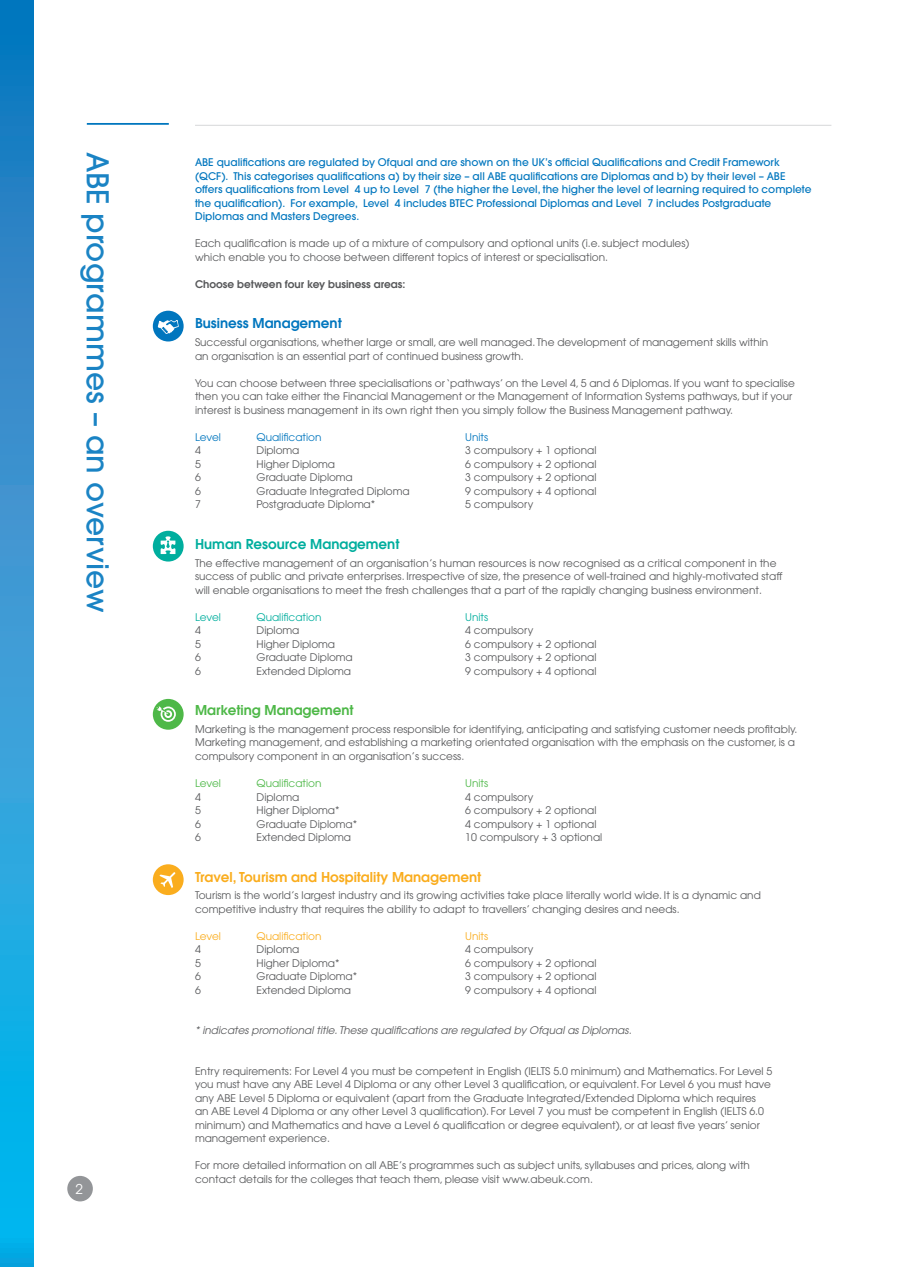
<style>
.page{position:relative;width:897px;height:1267px;background:#fff}
.page>*{position:absolute;margin:0;border:0;box-sizing:border-box;transform-origin:0 0}
.t1{font:500 29.85px "Avant Garde";color:#0076be}
.t2{font:600 13.5px "Avant Garde";color:#faad1e}
.t3{font:600 13.5px "Avant Garde";color:#00ae9e}
.t4{font:600 13.5px "Avant Garde";color:#4eb848}
.t5{font:600 13.5px "Avant Garde";color:#0076be}
.t6{font:13.5px "Avant Garde";color:#fff}
.t7{font:10.5px/13.5px "Avant Garde";color:#57585a}
.t8{font:500 10.5px/13.5px "Avant Garde";color:#0076be}
.t9{font:italic 10.5px "Avant Garde";color:#57585a}
.t10{font:600 10.5px "Avant Garde";color:#57585a}
.t11{font:10.5px "Avant Garde";color:#0076be}
.t12{font:10.5px "Avant Garde";color:#00ae9e}
.t13{font:10.5px "Avant Garde";color:#4eb848}
.t14{font:10.5px "Avant Garde";color:#faad1e}
</style>
<div class="page">
<svg style="left:0;top:0;width:33px;height:1266px"></svg>
<div style="left:153px;top:699px;width:31px;height:30px;background:#4eb848;border-radius:50%"></div>
<svg style="left:156px;top:706px;width:20px;height:15px"></svg>
<div style="left:153px;top:864px;width:31px;height:31px;background:#faad1e;border-radius:50%"></div>
<svg style="left:159px;top:872px;width:17px;height:16px"></svg>
<div style="left:153px;top:530px;width:31px;height:31px;background:#00ae9e;border-radius:50%"></div>
<svg style="left:161px;top:536px;width:14px;height:18px"></svg>
<div style="left:153px;top:311px;width:31px;height:30px;background:#0076be;border-radius:50%"></div>
<svg style="left:157px;top:320px;width:22px;height:14px"></svg>
<hr style="left:87px;top:123px;width:82px;height:2px;background:#0076be">
<hr style="left:195px;top:125px;width:636px;height:1px;background:#d1d2d4">
<div style="left:67px;top:1175px;width:26px;height:26px;background:#939598;border-radius:50%"></div>
<h1 class="t1" style="left:116px;top:151px;width:462px;rotate:90deg">ABE programmes – an overview</h1>
<p class="t6" style="left:76px;top:1180px;width:9px">2</p>
<p class="t8" style="left:195px;top:156px;width:618px">ABE qualifications are regulated by Ofqual and are shown on the UK’s official Qualifications and Credit Framework (QCF). This categorises qualifications a) by their size – all ABE qualifications are Diplomas and b) by their level – ABE offers qualifications from Level 4 up to Level 7 (the higher the Level, the higher the level of learning required to complete the qualification). For example, Level 4 includes BTEC Professional Diplomas and Level 7 includes Postgraduate Diplomas and Masters Degrees.</p>
<p class="t7" style="left:195px;top:237px;width:495px">Each qualification is made up of a mixture of compulsory and optional units (i.e. subject modules) which enable you to choose between different topics of interest or specialisation.</p>
<p class="t10" style="left:195px;top:277px;width:212px">Choose between four key business areas:</p>
<p class="t5" style="left:195px;top:315px;width:148px">Business Management</p>
<p class="t7" style="left:195px;top:335px;width:574px">Successful organisations, whether large or small, are well managed. The development of management skills within an organisation is an essential part of continued business growth.</p>
<p class="t7" style="left:195px;top:376px;width:601px">You can choose between three specialisations or ‘pathways’ on the Level 4, 5 and 6 Diplomas. If you want to specialise then you can take either the Financial Management or the Management of Information Systems pathways, but if your interest is business management in its own right then you simply follow the Business Management pathway.</p>
<p class="t11" style="left:195px;top:431px;width:27px">Level</p>
<p class="t11" style="left:256px;top:431px;width:66px">Qualification</p>
<p class="t11" style="left:465px;top:431px;width:25px">Units</p>
<p class="t7" style="left:195px;top:443px;width:7px">4</p>
<p class="t7" style="left:256px;top:443px;width:44px">Diploma</p>
<p class="t7" style="left:465px;top:443px;width:133px">3 compulsory + 1 optional</p>
<p class="t7" style="left:195px;top:457px;width:7px">5</p>
<p class="t7" style="left:256px;top:457px;width:80px">Higher Diploma</p>
<p class="t7" style="left:465px;top:457px;width:133px">6 compulsory + 2 optional</p>
<p class="t7" style="left:195px;top:470px;width:7px">6</p>
<p class="t7" style="left:256px;top:470px;width:98px">Graduate Diploma</p>
<p class="t7" style="left:465px;top:470px;width:133px">3 compulsory + 2 optional</p>
<p class="t7" style="left:195px;top:484px;width:7px">6</p>
<p class="t7" style="left:256px;top:484px;width:155px">Graduate Integrated Diploma</p>
<p class="t7" style="left:465px;top:484px;width:133px">9 compulsory + 4 optional</p>
<p class="t7" style="left:195px;top:497px;width:7px">7</p>
<p class="t7" style="left:256px;top:497px;width:120px">Postgraduate Diploma*</p>
<p class="t7" style="left:465px;top:497px;width:70px">5 compulsory</p>
<p class="t3" style="left:195px;top:535px;width:206px">Human Resource Management</p>
<p class="t7" style="left:195px;top:556px;width:588px">The effective management of an organisation’s human resources is now recognised as a critical component in the success of public and private enterprises. Irrespective of size, the presence of well-trained and highly-motivated staff will enable organisations to meet the fresh challenges that a part of the rapidly changing business environment.</p>
<p class="t12" style="left:195px;top:610px;width:27px">Level</p>
<p class="t12" style="left:256px;top:610px;width:66px">Qualification</p>
<p class="t12" style="left:465px;top:610px;width:25px">Units</p>
<p class="t7" style="left:195px;top:623px;width:7px">4</p>
<p class="t7" style="left:256px;top:623px;width:44px">Diploma</p>
<p class="t7" style="left:465px;top:623px;width:70px">4 compulsory</p>
<p class="t7" style="left:195px;top:637px;width:7px">5</p>
<p class="t7" style="left:256px;top:637px;width:80px">Higher Diploma</p>
<p class="t7" style="left:465px;top:637px;width:133px">6 compulsory + 2 optional</p>
<p class="t7" style="left:195px;top:650px;width:7px">6</p>
<p class="t7" style="left:256px;top:650px;width:98px">Graduate Diploma</p>
<p class="t7" style="left:465px;top:650px;width:133px">3 compulsory + 2 optional</p>
<p class="t7" style="left:195px;top:664px;width:7px">6</p>
<p class="t7" style="left:256px;top:664px;width:96px">Extended Diploma</p>
<p class="t7" style="left:465px;top:664px;width:133px">9 compulsory + 4 optional</p>
<p class="t4" style="left:195px;top:701px;width:160px">Marketing Management</p>
<p class="t7" style="left:195px;top:722px;width:603px">Marketing is the management process responsible for identifying, anticipating and satisfying customer needs profitably.<br>Marketing management, and establishing a marketing orientated organisation with the emphasis on the customer, is a compulsory component in an organisation’s success.</p>
<p class="t13" style="left:195px;top:777px;width:27px">Level</p>
<p class="t13" style="left:256px;top:777px;width:66px">Qualification</p>
<p class="t13" style="left:465px;top:777px;width:25px">Units</p>
<p class="t7" style="left:195px;top:789px;width:7px">4</p>
<p class="t7" style="left:256px;top:789px;width:44px">Diploma</p>
<p class="t7" style="left:465px;top:789px;width:70px">4 compulsory</p>
<p class="t7" style="left:195px;top:803px;width:7px">5</p>
<p class="t7" style="left:256px;top:803px;width:84px">Higher Diploma*</p>
<p class="t7" style="left:465px;top:803px;width:133px">6 compulsory + 2 optional</p>
<p class="t7" style="left:195px;top:816px;width:7px">6</p>
<p class="t7" style="left:256px;top:816px;width:102px">Graduate Diploma*</p>
<p class="t7" style="left:465px;top:816px;width:133px">4 compulsory + 1 optional</p>
<p class="t7" style="left:195px;top:830px;width:7px">6</p>
<p class="t7" style="left:256px;top:830px;width:96px">Extended Diploma</p>
<p class="t7" style="left:465px;top:830px;width:139px">10 compulsory + 3 optional</p>
<p class="t2" style="left:195px;top:867px;width:288px">Travel, Tourism and Hospitality Management</p>
<p class="t7" style="left:195px;top:888px;width:567px">Tourism is the world’s largest industry and its growing activities take place literally world wide. It is a dynamic and competitive industry that requires the ability to adapt to travellers’ changing desires and needs.</p>
<p class="t14" style="left:195px;top:929px;width:27px">Level</p>
<p class="t14" style="left:256px;top:929px;width:66px">Qualification</p>
<p class="t14" style="left:465px;top:929px;width:25px">Units</p>
<p class="t7" style="left:195px;top:942px;width:7px">4</p>
<p class="t7" style="left:256px;top:942px;width:44px">Diploma</p>
<p class="t7" style="left:465px;top:942px;width:70px">4 compulsory</p>
<p class="t7" style="left:195px;top:956px;width:7px">5</p>
<p class="t7" style="left:256px;top:956px;width:84px">Higher Diploma*</p>
<p class="t7" style="left:465px;top:956px;width:133px">6 compulsory + 2 optional</p>
<p class="t7" style="left:195px;top:969px;width:7px">6</p>
<p class="t7" style="left:256px;top:969px;width:102px">Graduate Diploma*</p>
<p class="t7" style="left:465px;top:969px;width:133px">3 compulsory + 2 optional</p>
<p class="t7" style="left:195px;top:983px;width:7px">6</p>
<p class="t7" style="left:256px;top:983px;width:96px">Extended Diploma</p>
<p class="t7" style="left:465px;top:983px;width:133px">9 compulsory + 4 optional</p>
<p class="t9" style="left:195px;top:1024px;width:438px">* indicates promotional title. These qualifications are regulated by Ofqual as Diplomas.</p>
<p class="t7" style="left:195px;top:1064px;width:578px">Entry requirements: For Level 4 you must be competent in English (IELTS 5.0 minimum) and Mathematics. For Level 5 you must have any ABE Level 4 Diploma or any other Level 3 qualification, or equivalent. For Level 6 you must have any ABE Level 5 Diploma or equivalent (apart from the Graduate Integrated/Extended Diploma which requires<br>an ABE Level 4 Diploma or any other Level 3 qualification). For Level 7 you must be competent in English (IELTS 6.0 minimum) and Mathematics and have a Level 6 qualification or degree equivalent), or at least five years’ senior management experience.</p>
<p class="t7" style="left:195px;top:1158px;width:556px">For more detailed information on all ABE’s programmes such as subject units, syllabuses and prices, along with contact details for the colleges that teach them, please visit www.abeuk.com.</p>
</div>
